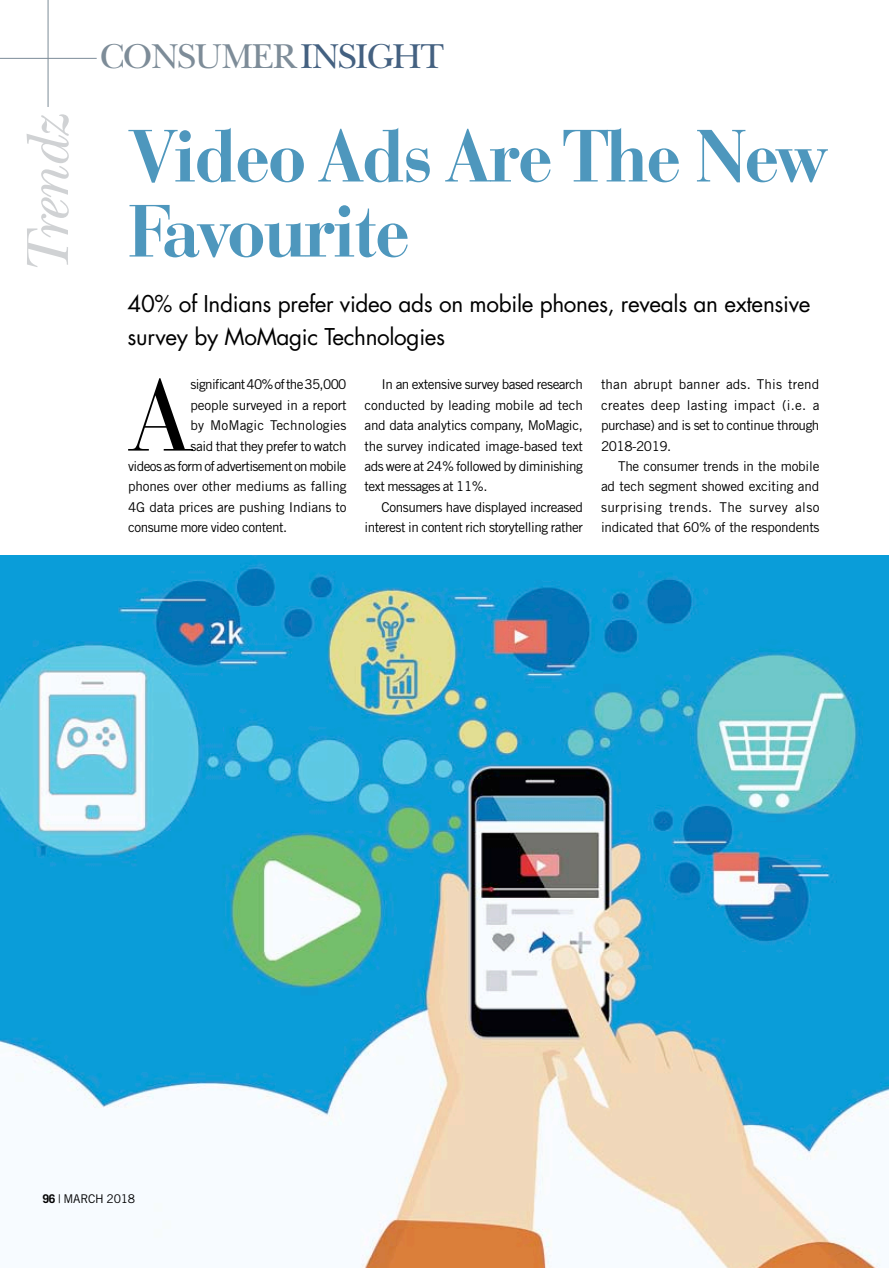
<style>
.page{position:relative;width:889px;height:1268px;background:#fff}
.page>*{position:absolute;margin:0;border:0;box-sizing:border-box;transform-origin:0 0}
.t1{font:100.5px "Bauer Bodoni Std";color:#000}
.t2{font:700 73.2px/75px "Bauer Bodoni Std";letter-spacing:-.035em;color:#4e97bd;scale:.96 1}
.t3{font:italic 62.1px "New Baskerville Std";color:#d0d2d4}
.t4{font:36px "New Baskerville Std";letter-spacing:-.035em;color:#7d8c98}
.t5{font:22.5px/33px "Futura LT";letter-spacing:-.015em;color:#000}
.t6{font:13.5px/20.4px "Trade Gothic LT Std";letter-spacing:-.03em;color:#000;text-align:justify}
.t7{font:13.5px "Trade Gothic LT Std";letter-spacing:-.01em;color:#000}
.t8{font:13.5px "Trade Gothic LT Std";letter-spacing:-.05em;color:#000}
.t9{font:13.5px "Trade Gothic LT Std";letter-spacing:.01em;color:#000}
.t10{font:12px "Trade Gothic LT Std";letter-spacing:-.02em;color:#000}
.s1{color:#446181}
.s2{font-weight:700}
</style>
<div class="page">
<img style="left:0;top:556px;width:889px;height:711px">
<hr style="left:48px;top:0;width:1px;height:107px;background:#7d8c98">
<hr style="left:0;top:58px;width:97px;height:1px;background:#7d8c98">
<h3 class="t3" style="left:12px;top:276px;width:163px;rotate:-90deg">Trendz</h3>
<h3 class="t4" style="left:100px;top:35px;width:346px">CONSUMER <span class="s1">INSIGHT</span></h3>
<h2 class="t2" style="left:128px;top:119px;width:732px">Video Ads Are The New<br>Favourite</h2>
<h3 class="t5" style="left:128px;top:287px;width:684px">40% of Indians prefer video ads on mobile phones, reveals an extensive survey by MoMagic Technologies</h3>
<h1 class="t1" style="left:127px;top:356px;width:69px">A</h1>
<p class="t8" style="left:191px;top:376px;width:157px">significant 40% of the 35,000</p>
<p class="t6" style="left:191px;top:394px;width:157px">people surveyed in a report</p>
<p class="t9" style="left:191px;top:417px;width:157px">by MoMagic Technologies</p>
<p class="t6" style="left:191px;top:435px;width:157px">said that they prefer to watch</p>
<p class="t6" style="left:128px;top:456px;width:220px">videos as form of advertisement on mobile</p>
<p class="t7" style="left:128px;top:478px;width:220px">phones over other mediums as falling</p>
<p class="t6" style="left:128px;top:496px;width:220px">4G data prices are pushing Indians to</p>
<p class="t6" style="left:128px;top:517px;width:161px">consume more video content.</p>
<p class="t6" style="left:364px;top:374px;width:220px;text-indent:17px">In an extensive survey based research conducted by leading mobile ad tech and data analytics company, MoMagic, the survey indicated image-based text ads were at 24% followed by diminishing text messages at 11%.</p>
<p class="t6" style="left:364px;top:496px;width:220px;text-align:right">Consumers have displayed increased interest in content rich storytelling rather</p>
<p class="t6" style="left:601px;top:374px;width:220px">than abrupt banner ads. This trend creates deep lasting impact (i.e. a purchase) and is set to continue through 2018-2019.</p>
<p class="t6" style="left:601px;top:456px;width:220px;text-indent:17px">The consumer trends in the mobile ad tech segment showed exciting and surprising trends. The survey also indicated that 60% of the respondents</p>
<p class="t10" style="left:43px;top:1191px;width:94px"><span class="s2">96</span> | march 2018</p>
</div>
